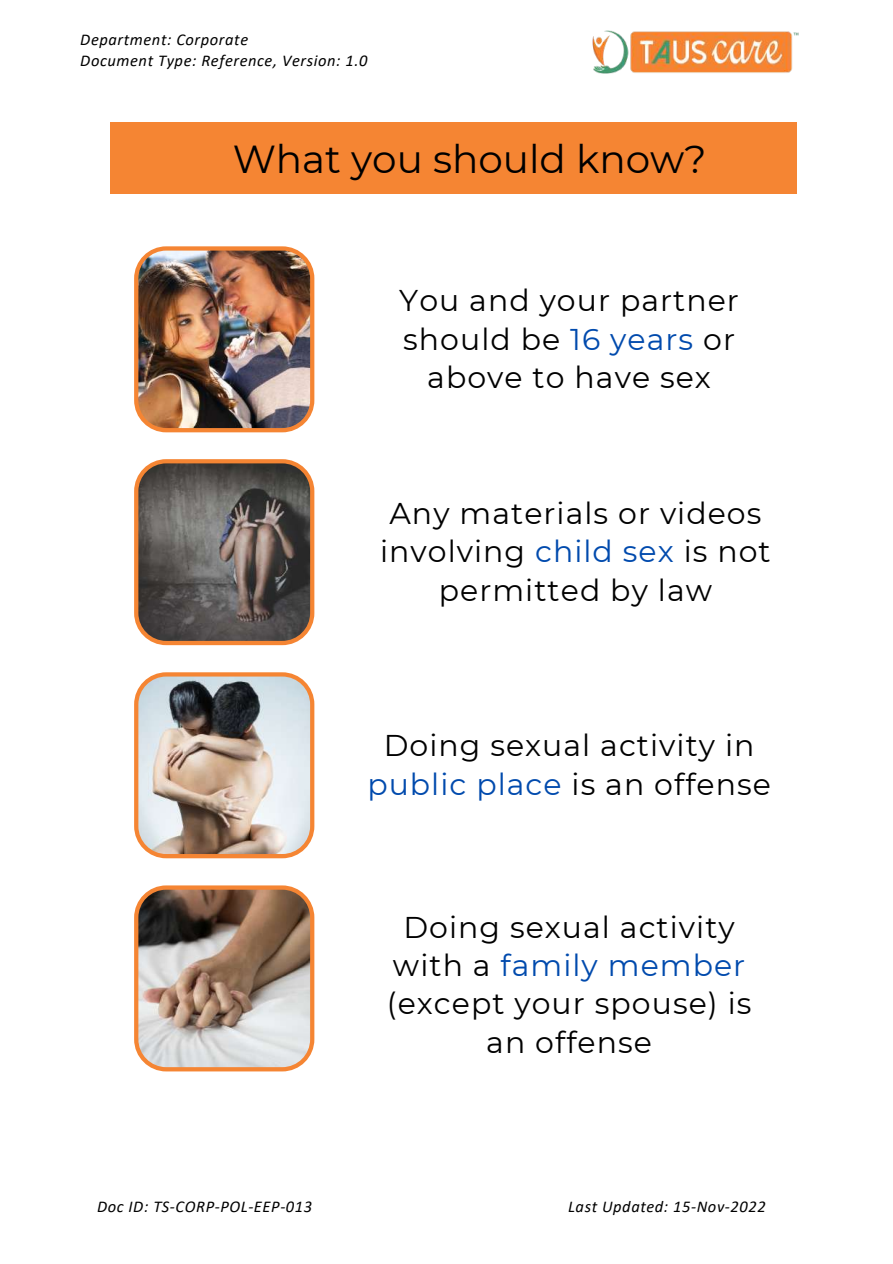
<style>
.page{position:relative;width:893px;height:1264px;background:#fff}
.page>*{position:absolute;margin:0;border:0;box-sizing:border-box;transform-origin:0 0}
.t1{font:39px "Montserrat";color:#000}
.t2{font:30px/38.2px "Montserrat";letter-spacing:.035em;color:#000;text-align:center}
.t3{font:italic 16.5px/21.3px "Calibri";letter-spacing:.035em;color:#000}
.s1{color:#004aad}
</style>
<div class="page">
<div style="left:111px;top:122px;width:685px;height:72px;background:#f58533"></div>
<img style="left:592px;top:30px;width:207px;height:44px">
<img style="left:134px;top:246px;width:180px;height:186px">
<svg style="left:134px;top:459px;width:180px;height:186px;background:#6d5f56"></svg>
<img style="left:134px;top:672px;width:180px;height:186px">
<svg style="left:134px;top:885px;width:180px;height:186px;background:#ad9787"></svg>
<p class="t3" style="left:80px;top:30px;width:288px">Department: Corporate<br>Document Type: Reference, Version: 1.0</p>
<h1 class="t1" style="left:233px;top:135px;width:475px">What you should know?</h1>
<p class="t2" style="left:399px;top:281px;width:341px">You and your partner should be <span class="s1">16 years</span> or above to have sex</p>
<p class="t2" style="left:380px;top:494px;width:392px">Any materials or videos involving <span class="s1">child sex</span> is not permitted by law</p>
<p class="t2" style="left:367px;top:726px;width:405px">Doing sexual activity in <span class="s1">public place</span> is an offense</p>
<p class="t2" style="left:387px;top:908px;width:366px">Doing sexual activity with a <span class="s1">family member </span>(except your spouse) is an offense</p>
<p class="t3" style="left:97px;top:1197px;width:216px">Doc ID: TS-CORP-POL-EEP-013</p>
<p class="t3" style="left:568px;top:1197px;width:199px">Last Updated: 15-Nov-2022</p>
</div>
